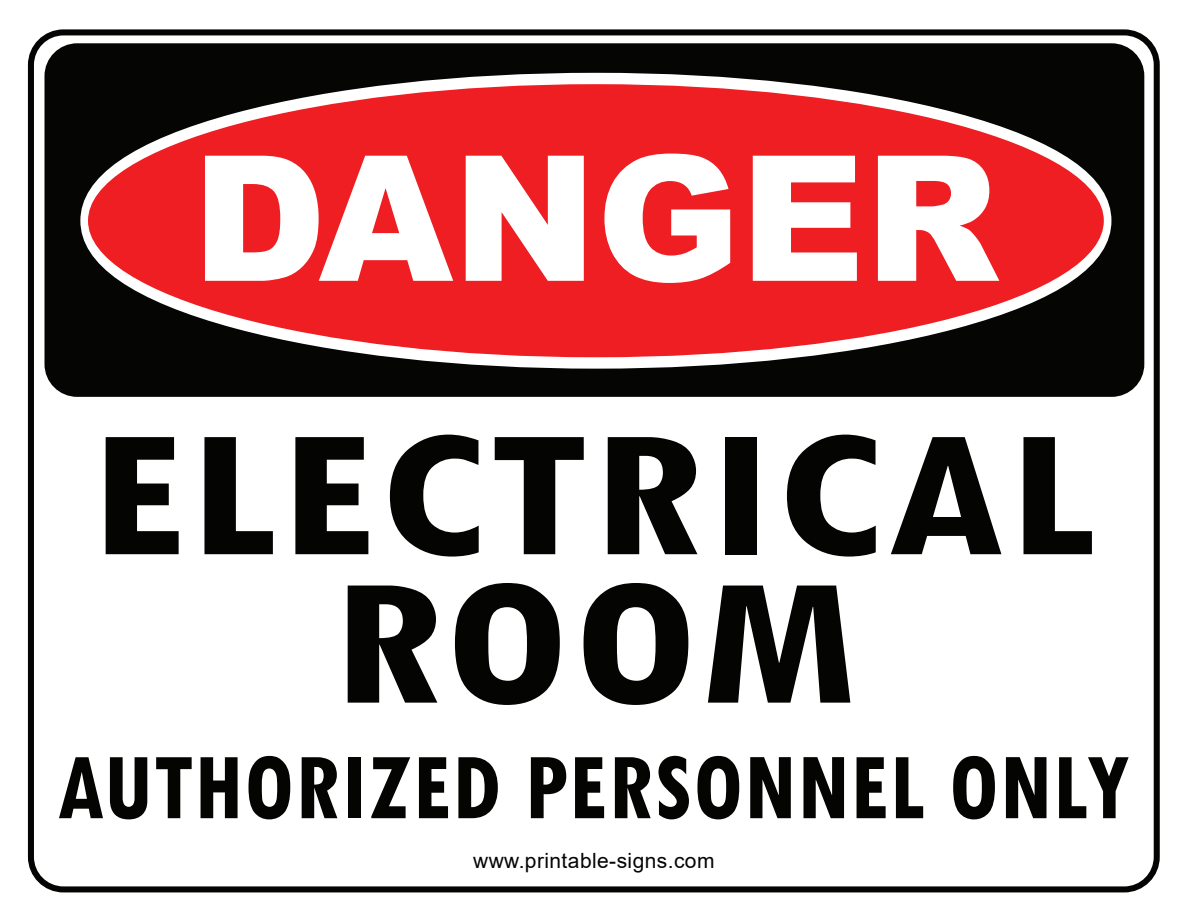
<style>
.page{position:relative;width:1188px;height:918px;background:#fff}
.page>*{position:absolute;margin:0;border:0;box-sizing:border-box;transform-origin:0 0}
.t1{font:700 condensed 192px/148.4px "Tw Cen";letter-spacing:.015em;color:#040503;text-align:center;scale:1.25 1}
.t2{font:900 174.75px "Arial";color:#fff}
.t3{font:700 condensed 99.9px "Tw Cen";letter-spacing:.015em;color:#040503;scale:.96 1}
.t4{font:21px "Arial";letter-spacing:.02em;color:#050504}
</style>
<div class="page">
<div style="left:28px;top:29px;width:1132px;height:863px;border:6px solid #040503;border-radius:33px"></div>
<div style="left:45px;top:43px;width:1099px;height:354px;background:#050504;border-radius:33px"></div>
<svg style="left:80px;top:73px;width:1031px;height:296px"></svg>
<div style="left:88px;top:84px;width:1016px;height:273px;background:#ee1e23;border-radius:50%"></div>
<h2 class="t2" style="left:192px;top:92px;width:809px">DANGER</h2>
<h1 class="t1" style="left:90px;top:414px;width:806px">ELECTRICAL<br>ROOM</h1>
<h3 class="t3" style="left:56px;top:727px;width:1120px">AUTHORIZED PERSONNEL ONLY</h3>
<p class="t4" style="left:473px;top:847px;width:243px">www.printable-signs.com</p>
</div>
